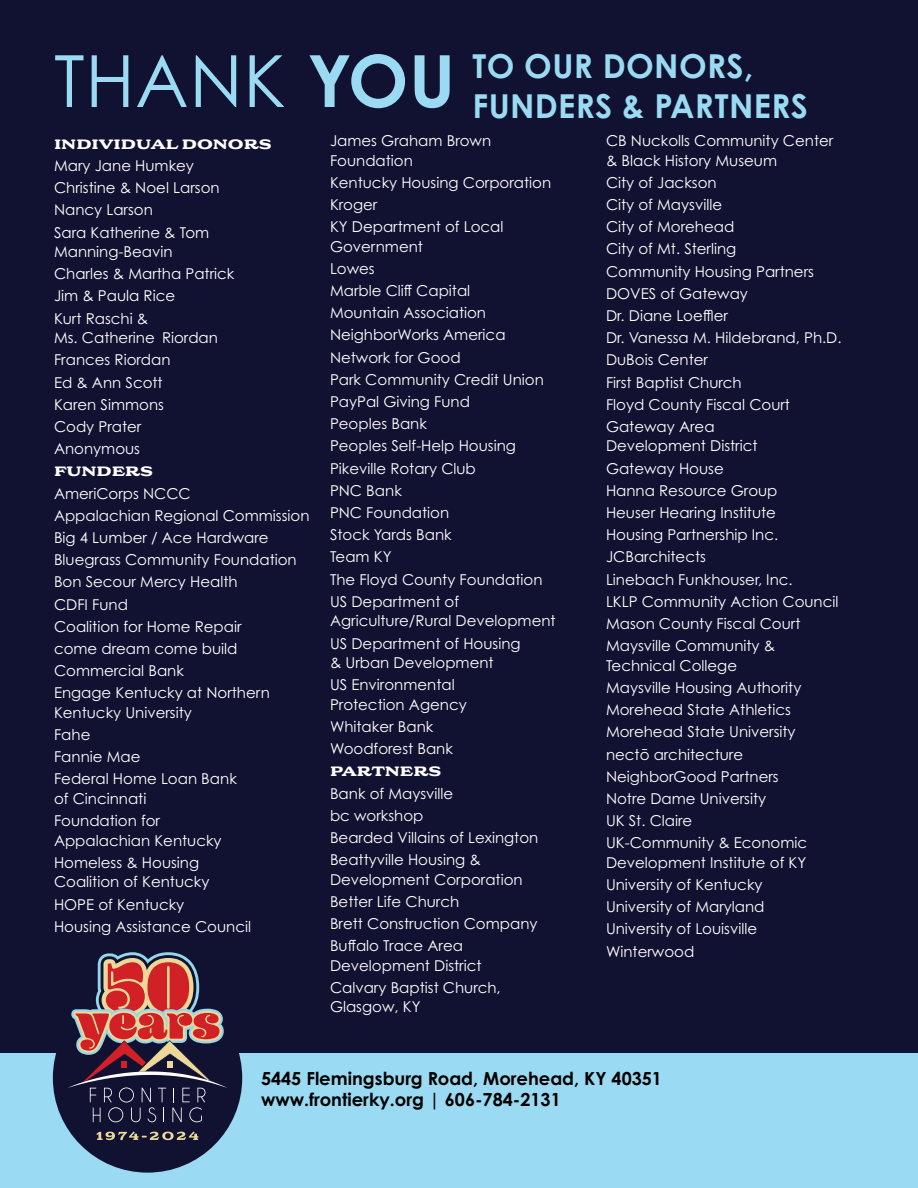
<style>
.page{position:relative;width:918px;height:1188px;background:#fff}
.page>*{position:absolute;margin:0;border:0;box-sizing:border-box;transform-origin:0 0}
.t1{font:700 33px/39.6px "Century Gothic Pro";letter-spacing:.01em;color:#9adaf2}
.t2{font:700 18px/21.6px "Century Gothic Pro";color:#000}
.t3{font:15px/22.2px "Century Gothic Pro";color:#fff}
.t4{font:700 13.5px "Riquet";color:#fff}
.s1{font-weight:400;font-size:72px}
.s2{font-size:72px}
</style>
<div class="page">
<div style="left:0;top:729px;width:918px;height:459px;background:#9adaf2"></div>
<div style="left:0;top:0;width:918px;height:1053px;background:#111231"></div>
<div style="left:53px;top:983px;width:189px;height:190px;background:#111231;border-radius:50%"></div>
<svg style="left:68px;top:952px;width:159px;height:170px"></svg>
<svg style="left:96px;top:1132px;width:102px;height:8px"></svg>
<h1 class="t1" style="left:472px;top:46px;width:337px;text-indent:-418px"><span class="s1">THANK</span> <span class="s2">YOU</span> TO OUR DONORS,<br>FUNDERS &amp; PARTNERS</h1>
<p class="t4" style="left:54px;top:135px;width:219px">INDIVIDUAL DONORS</p>
<p class="t3" style="left:54px;top:154px;width:167px">Mary Jane Humkey<br>Christine &amp; Noel Larson<br>Nancy Larson<br>Sara Katherine &amp; Tom</p>
<p class="t3" style="left:54px;top:240px;width:182px">Manning-Beavin<br>Charles &amp; Martha Patrick<br>Jim &amp; Paula Rice<br>Kurt Raschi &amp;</p>
<p class="t3" style="left:54px;top:327px;width:166px">Ms. Catherine Riordan<br>Frances Riordan<br>Ed &amp; Ann Scott<br>Karen Simmons<br>Cody Prater<br>Anonymous</p>
<p class="t4" style="left:54px;top:462px;width:101px">FUNDERS</p>
<p class="t3" style="left:54px;top:482px;width:257px">AmeriCorps NCCC<br>Appalachian Regional Commission<br>Big 4 Lumber / Ace Hardware<br>Bluegrass Community Foundation<br>Bon Secour Mercy Health<br>CDFI Fund<br>Coalition for Home Repair<br>come dream come build<br>Commercial Bank<br>Engage Kentucky at Northern</p>
<p class="t3" style="left:54px;top:701px;width:184px">Kentucky University<br>Fahe<br>Fannie Mae<br>Federal Home Loan Bank</p>
<p class="t3" style="left:54px;top:787px;width:108px">of Cincinnati<br>Foundation for</p>
<p class="t3" style="left:54px;top:829px;width:169px">Appalachian Kentucky<br>Homeless &amp; Housing</p>
<p class="t3" style="left:54px;top:871px;width:199px">Coalition of Kentucky<br>HOPE of Kentucky<br>Housing Assistance Council</p>
<p class="t3" style="left:606px;top:131px;width:229px;line-height:19.5px">CB Nuckolls Community Center &amp; Black History Museum</p>
<p class="t3" style="left:606px;top:171px;width:237px">City of Jackson<br>City of Maysville<br>City of Morehead<br>City of Mt. Sterling<br>Community Housing Partners<br>DOVES of Gateway<br>Dr. Diane Loeffler<br>Dr. Vanessa M. Hildebrand, Ph.D.<br>DuBois Center<br>First Baptist Church<br>Floyd County Fiscal Court<br>Gateway Area</p>
<p class="t3" style="left:606px;top:435px;width:234px">Development District<br>Gateway House<br>Hanna Resource Group<br>Heuser Hearing Institute<br>Housing Partnership Inc.<br>JCBarchitects<br>Linebach Funkhouser, Inc.<br>LKLP Community Action Council<br>Mason County Fiscal Court<br>Maysville Community &amp;</p>
<p class="t3" style="left:606px;top:654px;width:203px">Technical College<br>Maysville Housing Authority<br>Morehead State Athletics<br>Morehead State University nectō architecture<br>NeighborGood Partners<br>Notre Dame University<br>UK St. Claire<br>UK-Community &amp; Economic</p>
<p class="t3" style="left:606px;top:851px;width:202px">Development Institute of KY<br>University of Kentucky<br>University of Maryland<br>University of Louisville<br>Winterwood</p>
<p class="t3" style="left:330px;top:131px;width:163px;line-height:19.5px">James Graham Brown<br>Foundation</p>
<p class="t3" style="left:330px;top:171px;width:223px">Kentucky Housing Corporation<br>Kroger<br>KY Department of Local</p>
<p class="t3" style="left:330px;top:235px;width:215px">Government<br>Lowes<br>Marble Cliff Capital<br>Mountain Association<br>NeighborWorks America<br>Network for Good<br>Park Community Credit Union<br>PayPal Giving Fund<br>Peoples Bank<br>Peoples Self-Help Housing<br>Pikeville Rotary Club<br>PNC Bank<br>PNC Foundation<br>Stock Yards Bank<br>Team KY<br>The Floyd County Foundation<br>US Department of</p>
<p class="t3" style="left:330px;top:610px;width:227px">Agriculture/Rural Development<br>US Department of Housing</p>
<p class="t3" style="left:330px;top:651px;width:165px">&amp; Urban Development<br>US Environmental</p>
<p class="t3" style="left:330px;top:693px;width:138px">Protection Agency<br>Whitaker Bank<br>Woodforest Bank</p>
<p class="t4" style="left:330px;top:762px;width:113px">PARTNERS</p>
<p class="t3" style="left:330px;top:782px;width:210px">Bank of Maysville<br>bc workshop<br>Bearded Villains of Lexington<br>Beattyville Housing &amp;</p>
<p class="t3" style="left:330px;top:868px;width:209px">Development Corporation<br>Better Life Church<br>Brett Construction Company<br>Buffalo Trace Area</p>
<p class="t3" style="left:330px;top:954px;width:172px">Development District<br>Calvary Baptist Church,</p>
<p class="t3" style="left:330px;top:996px;width:92px">Glasgow, KY</p>
<p class="t2" style="left:261px;top:1067px;width:403px">5445 Flemingsburg Road, Morehead, KY 40351 www.frontierky.org | 606-784-2131</p>
</div>
